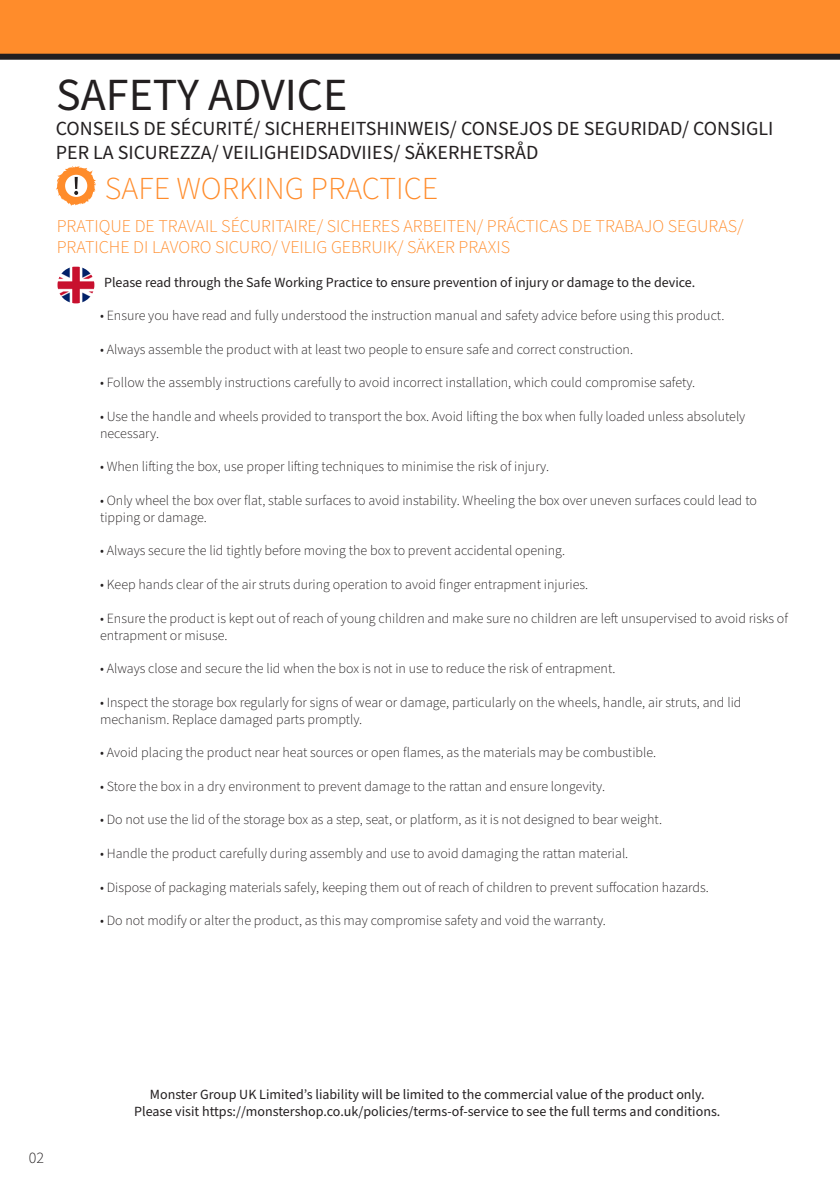
<style>
.page{position:relative;width:840px;height:1191px;background:#fff}
.page>*{position:absolute;margin:0;border:0;box-sizing:border-box;transform-origin:0 0}
.t1{font:46px "Source Sans Pro";color:#231f20}
.t2{font:300 32px "Source Sans Pro";color:#ff8c2b}
.t3{font:20px/24px "Source Sans Pro";color:#231f20}
.t4{font:300 18px/21.6px "Source Sans Pro";color:#ff8c2b}
.t5{font:300 16px "Source Sans Pro";color:#231f20}
.t6{font:300 14px/16.8px "Source Sans Pro";color:#231f20}
.t7{font:14px "Source Sans Pro";color:#231f20}
</style>
<div class="page">
<div style="left:0;top:0;width:839px;height:57px;background:#ff8c2b"></div>
<div style="left:0;top:54px;width:839px;height:6px;background:#231f20"></div>
<svg style="left:56px;top:166px;width:40px;height:40px"></svg>
<img style="left:57px;top:267px;width:37px;height:36px">
<p class="t1" style="left:56px;top:64px;width:292px">SAFETY ADVICE</p>
<p class="t3" style="left:56px;top:117px;width:718px">CONSEILS DE SÉCURITÉ/ SICHERHEITSHINWEIS/ CONSEJOS DE SEGURIDAD/ CONSIGLI<br>PER LA SICUREZZA/ VEILIGHEIDSADVIIES/ SÄKERHETSRÅD</p>
<p class="t2" style="left:105px;top:167px;width:334px">SAFE WORKING PRACTICE</p>
<p class="t4" style="left:57px;top:215px;width:688px">PRATIQUE DE TRAVAIL SÉCURITAIRE/ SICHERES ARBEITEN/ PRÁCTICAS DE TRABAJO SEGURAS/<br>PRATICHE DI LAVORO SICURO/ VEILIG GEBRUIK/ SÄKER PRAXIS</p>
<p class="t7" style="left:104px;top:272px;width:592px">Please read through the Safe Working Practice to ensure prevention of injury or damage to the device.</p>
<p class="t6" style="left:100px;top:307px;width:625px">• Ensure you have read and fully understood the instruction manual and safety advice before using this product.</p>
<p class="t6" style="left:100px;top:341px;width:534px">• Always assemble the product with at least two people to ensure safe and correct construction.</p>
<p class="t6" style="left:100px;top:375px;width:596px">• Follow the assembly instructions carefully to avoid incorrect installation, which could compromise safety.</p>
<p class="t6" style="left:100px;top:408px;width:646px">• Use the handle and wheels provided to transport the box. Avoid lifting the box when fully loaded unless absolutely necessary.</p>
<p class="t6" style="left:100px;top:459px;width:450px">• When lifting the box, use proper lifting techniques to minimise the risk of injury.</p>
<p class="t6" style="left:100px;top:492px;width:658px">• Only wheel the box over flat, stable surfaces to avoid instability. Wheeling the box over uneven surfaces could lead to tipping or damage.</p>
<p class="t6" style="left:100px;top:543px;width:466px">• Always secure the lid tightly before moving the box to prevent accidental opening.</p>
<p class="t6" style="left:100px;top:576px;width:489px">• Keep hands clear of the air struts during operation to avoid finger entrapment injuries.</p>
<p class="t6" style="left:100px;top:610px;width:689px">• Ensure the product is kept out of reach of young children and make sure no children are left unsupervised to avoid risks of entrapment or misuse.</p>
<p class="t6" style="left:100px;top:660px;width:517px">• Always close and secure the lid when the box is not in use to reduce the risk of entrapment.</p>
<p class="t6" style="left:100px;top:694px;width:642px">• Inspect the storage box regularly for signs of wear or damage, particularly on the wheels, handle, air struts, and lid mechanism. Replace damaged parts promptly.</p>
<p class="t6" style="left:100px;top:744px;width:557px">• Avoid placing the product near heat sources or open flames, as the materials may be combustible.</p>
<p class="t6" style="left:100px;top:778px;width:506px">• Store the box in a dry environment to prevent damage to the rattan and ensure longevity.</p>
<p class="t6" style="left:100px;top:811px;width:563px">• Do not use the lid of the storage box as a step, seat, or platform, as it is not designed to bear weight.</p>
<p class="t6" style="left:100px;top:845px;width:529px">• Handle the product carefully during assembly and use to avoid damaging the rattan material.</p>
<p class="t6" style="left:100px;top:879px;width:610px">• Dispose of packaging materials safely, keeping them out of reach of children to prevent suffocation hazards.</p>
<p class="t6" style="left:100px;top:912px;width:507px">• Do not modify or alter the product, as this may compromise safety and void the warranty.</p>
<p class="t5" style="left:29px;top:1146px;width:17px">02</p>
<p class="t7" style="left:150px;top:1084px;width:556px">Monster Group UK Limited’s liability will be limited to the commercial value of the product only.</p>
<p class="t7" style="left:134px;top:1101px;width:587px">Please visit https://monstershop.co.uk/policies/terms-of-service to see the full terms and conditions.</p>
</div>
